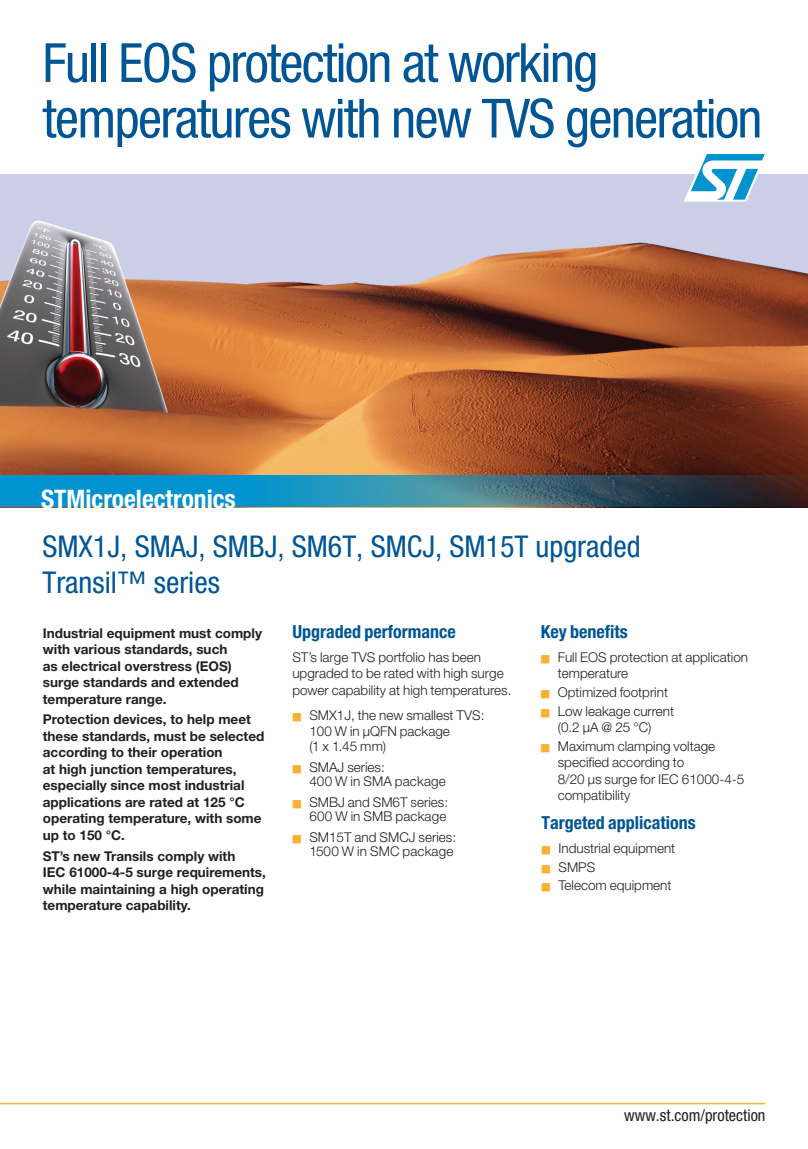
<style>
.page{position:relative;width:808px;height:1149px;background:#fff}
.page>*{position:absolute;margin:0;border:0;box-sizing:border-box;transform-origin:0 0}
.t1{font:condensed 54px/55.5px "Helvetica Neue";letter-spacing:-.03em;color:#005595}
.t2{font:condensed 30px/36px "Helvetica Neue";color:#005595}
.t3{font:700 condensed 25.5px "Helvetica Neue";color:#fff}
.t4{font:700 condensed 18px "Helvetica Neue";color:#005595}
.t5{font:condensed 16.35px "Helvetica Neue";color:#231f20}
.t6{font:300 13.5px/16.5px "Helvetica Neue";color:#231f20}
.t7{font:700 13.5px/16.5px "Helvetica Neue";color:#231f20}
</style>
<div class="page">
<hr style="left:0;top:1102px;width:765px;height:1px;background:#fbb034">
<img style="left:0;top:174px;width:808px;height:301px">
<svg style="left:684px;top:154px;width:84px;height:48px"></svg>
<svg style="left:0;top:475px;width:808px;height:32px;background:#227494"></svg>
<h1 class="t1" style="left:43px;top:35px;width:721px">Full EOS protection at working temperatures with new TVS generation</h1>
<h3 class="t3" style="left:41px;top:484px;width:196px">STMicroelectronics</h3>
<h2 class="t2" style="left:43px;top:528px;width:599px">SMX1J, SMAJ, SMBJ, SM6T, SMCJ, SM15T upgraded<br>Transil™ series</h2>
<p class="t7" style="left:43px;top:624px;width:221px">Industrial equipment must comply with various standards, such<br>as electrical overstress (EOS) surge standards and extended temperature range.</p>
<p class="t7" style="left:43px;top:710px;width:223px">Protection devices, to help meet these standards, must be selected according to their operation<br>at high junction temperatures, especially since most industrial applications are rated at 125 °C operating temperature, with some up to 150 °C.</p>
<p class="t7" style="left:43px;top:847px;width:225px">ST’s new Transils comply with<br>IEC 61000-4-5 surge requirements, while maintaining a high operating temperature capability.</p>
<h3 class="t4" style="left:292px;top:620px;width:165px">Upgraded performance</h3>
<p class="t6" style="left:292px;top:648px;width:221px">ST’s large TVS portfolio has been upgraded to be rated with high surge power capability at high temperatures.</p>
<p class="t6" style="left:309px;top:706px;width:177px">SMX1J, the new smallest TVS:<br>100 W in µQFN package</p>
<p class="t6" style="left:309px;top:734px;width:78px;line-height:20.9px">(1 x 1.45 mm)<br>SMAJ series:</p>
<p class="t6" style="left:309px;top:770px;width:140px;line-height:20.9px">400 W in SMA package<br>SMBJ and SM6T series:</p>
<p class="t6" style="left:309px;top:805px;width:148px;line-height:20.9px">600 W in SMB package<br>SM15T and SMCJ series:</p>
<p class="t6" style="left:309px;top:842px;width:146px">1500 W in SMC package</p>
<h3 class="t4" style="left:541px;top:620px;width:89px">Key benefits</h3>
<p class="t6" style="left:558px;top:648px;width:192px">Full EOS protection at application temperature</p>
<p class="t6" style="left:558px;top:682px;width:118px;line-height:18.6px">Optimized footprint<br>Low leakage current</p>
<p class="t6" style="left:558px;top:717px;width:159px;line-height:18.6px">(0.2 µA @ 25 °C)<br>Maximum clamping voltage</p>
<p class="t6" style="left:558px;top:753px;width:188px">specified according to<br>8/20 µs surge for IEC 61000-4-5 compatibility</p>
<h3 class="t4" style="left:541px;top:811px;width:156px">Targeted applications</h3>
<p class="t6" style="left:558px;top:838px;width:118px;line-height:18.6px">Industrial equipment<br>SMPS<br>Telecom equipment</p>
<p class="t5" style="left:624px;top:1105px;width:143px">www.st.com/protection</p>
</div>
